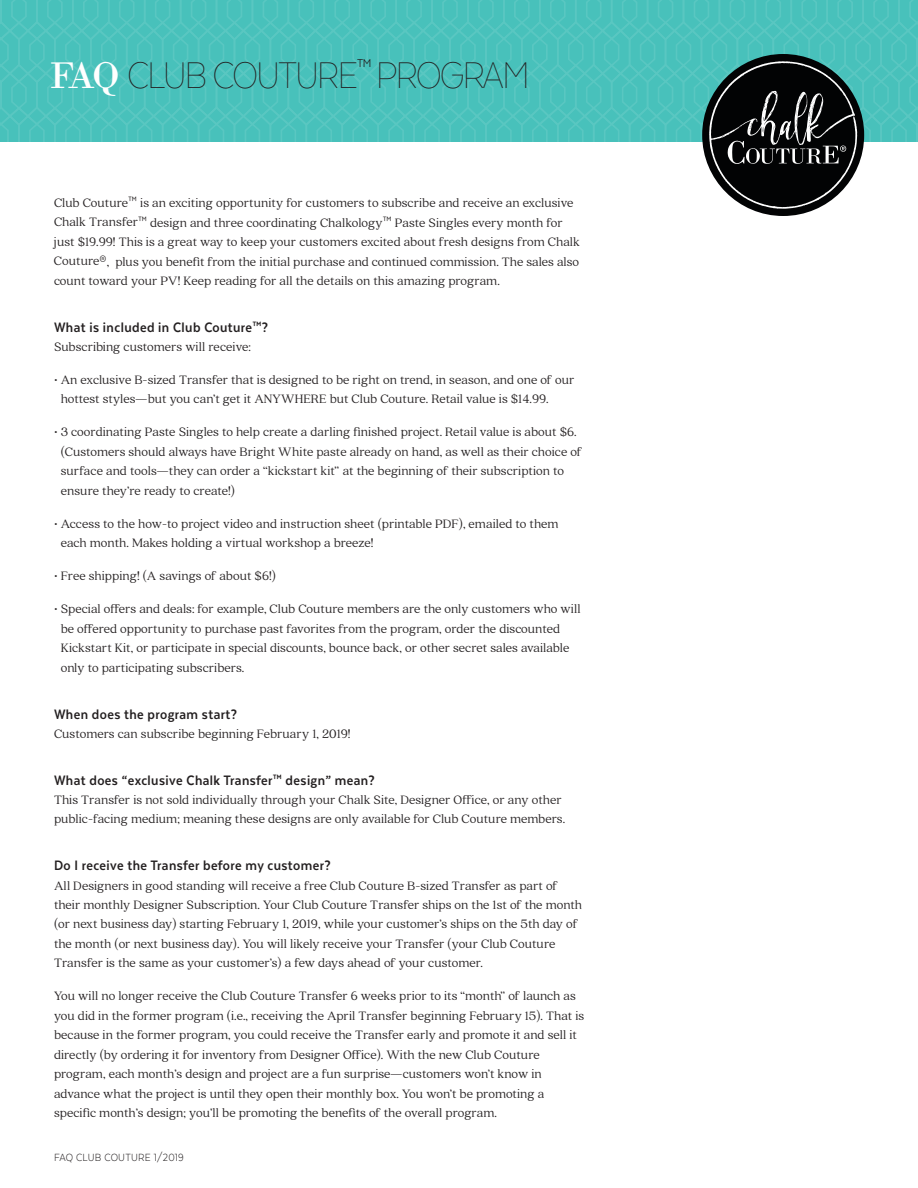
<style>
.page{position:relative;width:918px;height:1188px;background:#fff}
.page>*{position:absolute;margin:0;border:0;box-sizing:border-box;transform-origin:0 0}
.t1{font:100 42.75px "Texta Narrow";letter-spacing:-.05em;color:#231f20}
.t2{font:700 15.75px "Texta Narrow";letter-spacing:.025em;color:#231f20}
.t3{font:300 13.5px/19.5px "Quincy CF";letter-spacing:.005em;color:#231f20}
.t4{font:13.05px "Texta Narrow";color:#231f20}
.t5{font:300 12px "Texta Narrow";letter-spacing:.02em;color:#231f20}
.s1{font-family:"Bodoni";font-weight:400;font-size:39px;color:#fff}
.s2{font-family:"Texta Narrow Alt";font-weight:400;font-size:13.95px}
.s3{font-family:"Texta Narrow Alt";font-size:13.95px}
</style>
<div class="page">
<svg style="left:0;top:0;width:918px;height:216px"></svg>
<p class="t4" style="left:357px;top:57px;width:16px">TM</p>
<h1 class="t1" style="left:49px;top:53px;width:482px"><span class="s1">FAQ</span> CLUB COUTURE PROGRAM</h1>
<p class="t3" style="left:54px;top:193px;width:527px">Club Couture<span class="s2">™</span> is an exciting opportunity for customers to subscribe and receive an exclusive Chalk Transfer<span class="s2">™</span> design and three coordinating Chalkology<span class="s2">™</span> Paste Singles every month for just $19.99! This is a great way to keep your customers excited about fresh designs from Chalk Couture<span class="s2">®</span>, plus you benefit from the initial purchase and continued commission. The sales also count toward your PV! Keep reading for all the details on this amazing program.</p>
<p class="t2" style="left:54px;top:319px;width:216px">What is included in Club Couture<span class="s3">™</span>?</p>
<p class="t3" style="left:54px;top:337px;width:199px">Subscribing customers will receive:</p>
<p class="t3" style="left:61px;top:370px;width:515px;text-indent:-7px">• An exclusive B-sized Transfer that is designed to be right on trend, in season, and one of our hottest styles—but you can’t get it ANYWHERE but Club Couture. Retail value is $14.99.</p>
<p class="t3" style="left:61px;top:423px;width:523px;text-indent:-7px">• 3 coordinating Paste Singles to help create a darling finished project. Retail value is about $6. (Customers should always have Bright White paste already on hand, as well as their choice of surface and tools—they can order a “kickstart kit” at the beginning of their subscription to ensure they’re ready to create!)</p>
<p class="t3" style="left:61px;top:514px;width:499px;text-indent:-7px">• Access to the how-to project video and instruction sheet (printable PDF), emailed to them each month. Makes holding a virtual workshop a breeze!</p>
<p class="t3" style="left:54px;top:567px;width:223px">• Free shipping! (A savings of about $6!)</p>
<p class="t3" style="left:61px;top:600px;width:522px;text-indent:-7px">• Special offers and deals: for example, Club Couture members are the only customers who will be offered opportunity to purchase past favorites from the program, order the discounted Kickstart Kit, or participate in special discounts, bounce back, or other secret sales available only to participating subscribers.</p>
<p class="t2" style="left:54px;top:706px;width:185px">When does the program start?</p>
<p class="t3" style="left:54px;top:724px;width:298px">Customers can subscribe beginning February 1, 2019!</p>
<p class="t2" style="left:54px;top:772px;width:322px">What does “exclusive Chalk Transfer<span class="s3">™</span> design” mean?</p>
<p class="t3" style="left:54px;top:790px;width:513px">This Transfer is not sold individually through your Chalk Site, Designer Office, or any other public-facing medium; meaning these designs are only available for Club Couture members.</p>
<p class="t2" style="left:54px;top:857px;width:278px">Do I receive the Transfer before my customer?</p>
<p class="t3" style="left:54px;top:876px;width:530px">All Designers in good standing will receive a free Club Couture B-sized Transfer as part of their monthly Designer Subscription. Your Club Couture Transfer ships on the 1st of the month (or next business day) starting February 1, 2019, while your customer’s ships on the 5th day of the month (or next business day). You will likely receive your Transfer (your Club Couture Transfer is the same as your customer’s) a few days ahead of your customer.</p>
<p class="t3" style="left:54px;top:987px;width:532px">You will no longer receive the Club Couture Transfer 6 weeks prior to its “month” of launch as you did in the former program (i.e., receiving the April Transfer beginning February 15). That is because in the former program, you could receive the Transfer early and promote it and sell it directly (by ordering it for inventory from Designer Office). With the new Club Couture program, each month’s design and project are a fun surprise—customers won’t know in advance what the project is until they open their monthly box. You won’t be promoting a specific month’s design; you’ll be promoting the benefits of the overall program.</p>
<p class="t5" style="left:54px;top:1151px;width:131px">FAQ CLUB COUTURE 1/2019</p>
</div>
